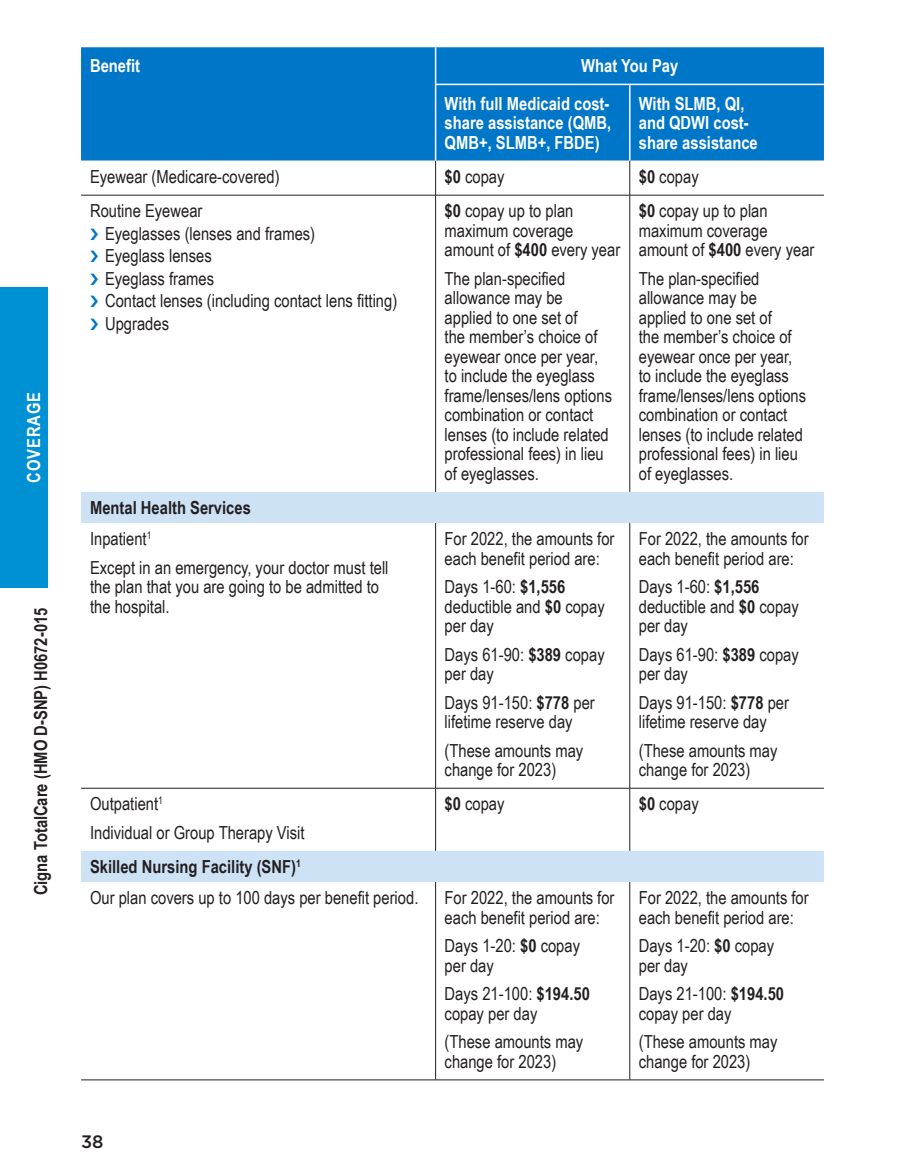
<style>
.page{position:relative;width:905px;height:1175px;background:#fff}
.page>*{position:absolute;margin:0;border:0;box-sizing:border-box;transform-origin:0 0}
.table_para{font:18px/19.5px "Arial Narrow";color:#231f20}
.table_col_h1_align_r{font:700 18px/19.5px "Arial Narrow";color:#fff;text-align:justify}
.table_row_h1{font:700 18px "Arial Narrow";color:#231f20}
.table_text{font:18px "Arial Narrow";color:#231f20}
.margin_plan_name{font:700 18px "Arial Narrow";color:#231f20}
.table_col_h1_align_c{font:700 18px "Arial Narrow";color:#fff}
.table_col_h1_align_r-2{font:700 18px "Arial Narrow";letter-spacing:.05em;color:#fff}
.t1{font:500 18px "Gotham";color:#231f20}
.s1{font-weight:700}
</style>
<div class="page">
<div style="left:0;top:287px;width:47px;height:300px;background:#0090d4"></div>
<div style="left:81px;top:47px;width:743px;height:113px;background:#0076c8"></div>
<svg style="left:81px;top:492px;width:743px;height:390px"></svg>
<hr style="left:81px;top:195px;width:354px;height:1px;background:#231f20">
<hr style="left:435px;top:160px;width:1px;height:35px;background:#231f20">
<hr style="left:435px;top:523px;width:1px;height:265px;background:#231f20">
<hr style="left:435px;top:788px;width:1px;height:63px;background:#231f20">
<hr style="left:435px;top:882px;width:1px;height:197px;background:#231f20">
<hr style="left:629px;top:160px;width:1px;height:35px;background:#231f20">
<hr style="left:629px;top:523px;width:1px;height:265px;background:#231f20">
<hr style="left:629px;top:788px;width:1px;height:63px;background:#231f20">
<hr style="left:629px;top:882px;width:1px;height:197px;background:#231f20">
<hr style="left:81px;top:788px;width:354px;height:1px;background:#231f20">
<hr style="left:435px;top:788px;width:194px;height:1px;background:#231f20">
<hr style="left:629px;top:788px;width:195px;height:1px;background:#231f20">
<hr style="left:81px;top:1079px;width:354px;height:1px;background:#231f20">
<hr style="left:435px;top:1079px;width:194px;height:1px;background:#231f20">
<hr style="left:629px;top:1079px;width:195px;height:1px;background:#231f20">
<hr style="left:435px;top:47px;width:1px;height:37px;background:#fff">
<hr style="left:435px;top:84px;width:194px;height:1px;background:#fff">
<hr style="left:629px;top:84px;width:195px;height:1px;background:#fff">
<hr style="left:629px;top:85px;width:1px;height:75px;background:#fff">
<hr style="left:435px;top:85px;width:1px;height:75px;background:#fff">
<hr style="left:435px;top:195px;width:194px;height:1px;background:#231f20">
<hr style="left:435px;top:195px;width:1px;height:297px;background:#231f20">
<hr style="left:629px;top:195px;width:195px;height:1px;background:#231f20">
<hr style="left:629px;top:195px;width:1px;height:297px;background:#231f20">
<p class="table_col_h1_align_r-2" style="left:20px;top:483px;width:92px;rotate:-90deg">COVERAGE</p>
<p class="margin_plan_name" style="left:27px;top:895px;width:289px;rotate:-90deg">Cigna TotalCare (HMO D-SNP) H0672-015</p>
<p class="table_col_h1_align_r" style="left:90px;top:55px;width:52px">Benefit</p>
<p class="table_col_h1_align_c" style="left:581px;top:52px;width:99px">What You Pay</p>
<p class="table_col_h1_align_r" style="left:444px;top:92px;width:168px">With full Medicaid cost&shy;share assistance (QMB, QMB+, SLMB+, FBDE)</p>
<p class="table_col_h1_align_r" style="left:638px;top:92px;width:120px;text-align:left">With SLMB, QI, and QDWI cost&shy;share assistance</p>
<p class="table_para" style="left:90px;top:166px;width:191px">Eyewear (Medicare-covered)</p>
<p class="table_para" style="left:444px;top:166px;width:61px"><span class="s1">$0</span> copay</p>
<p class="table_para" style="left:638px;top:166px;width:61px"><span class="s1">$0</span> copay</p>
<p class="table_text" style="left:90px;top:198px;width:114px">Routine Eyewear</p>
<p class="table_para" style="left:105px;top:223px;width:212px">Eyeglasses (lenses and frames)</p>
<p class="table_para" style="left:105px;top:245px;width:108px">Eyeglass lenses</p>
<p class="table_para" style="left:105px;top:268px;width:111px">Eyeglass frames</p>
<p class="table_para" style="left:105px;top:290px;width:294px">Contact lenses (including contact lens fitting)</p>
<p class="table_para" style="left:105px;top:313px;width:65px">Upgrades</p>
<p class="table_para" style="left:444px;top:200px;width:177px"><span class="s1">$0</span> copay up to plan maximum coverage amount of <span class="s1">$400</span> every year</p>
<p class="table_para" style="left:444px;top:268px;width:169px">The plan-specified allowance may be applied to one set of<br>the member’s choice of eyewear once per year, to include the eyeglass frame/lenses/lens options combination or contact lenses (to include related professional fees) in lieu of eyeglasses.</p>
<p class="table_para" style="left:638px;top:200px;width:177px"><span class="s1">$0</span> copay up to plan maximum coverage amount of <span class="s1">$400</span> every year</p>
<p class="table_para" style="left:638px;top:268px;width:169px">The plan-specified allowance may be applied to one set of<br>the member’s choice of eyewear once per year, to include the eyeglass frame/lenses/lens options combination or contact lenses (to include related professional fees) in lieu of eyeglasses.</p>
<p class="table_row_h1" style="left:90px;top:494px;width:162px">Mental Health Services</p>
<p class="table_para" style="left:90px;top:528px;width:63px">Inpatient<sup>1</sup></p>
<p class="table_para" style="left:90px;top:557px;width:300px">Except in an emergency, your doctor must tell the plan that you are going to be admitted to the hospital.</p>
<p class="table_para" style="left:90px;top:793px;width:74px">Outpatient<sup>1</sup></p>
<p class="table_text" style="left:90px;top:819px;width:216px">Individual or Group Therapy Visit</p>
<p class="table_para" style="left:444px;top:528px;width:171px">For 2022, the amounts for each benefit period are:</p>
<p class="table_para" style="left:444px;top:576px;width:162px">Days 1-60: <span class="s1">$1,556 </span>deductible and <span class="s1">$0</span> copay per day</p>
<p class="table_para" style="left:444px;top:644px;width:162px">Days 61-90: <span class="s1">$389</span> copay per day</p>
<p class="table_para" style="left:444px;top:692px;width:152px">Days 91-150: <span class="s1">$778</span> per lifetime reserve day</p>
<p class="table_para" style="left:444px;top:740px;width:140px">(These amounts may change for 2023)</p>
<p class="table_para" style="left:638px;top:528px;width:171px">For 2022, the amounts for each benefit period are:</p>
<p class="table_para" style="left:638px;top:576px;width:162px">Days 1-60: <span class="s1">$1,556 </span>deductible and <span class="s1">$0</span> copay per day</p>
<p class="table_para" style="left:638px;top:644px;width:162px">Days 61-90: <span class="s1">$389</span> copay per day</p>
<p class="table_para" style="left:638px;top:692px;width:152px">Days 91-150: <span class="s1">$778</span> per lifetime reserve day</p>
<p class="table_para" style="left:638px;top:740px;width:140px">(These amounts may change for 2023)</p>
<p class="table_para" style="left:444px;top:793px;width:61px"><span class="s1">$0</span> copay</p>
<p class="table_para" style="left:638px;top:793px;width:61px"><span class="s1">$0</span> copay</p>
<p class="table_row_h1" style="left:90px;top:853px;width:212px">Skilled Nursing Facility (SNF)<sup>1</sup></p>
<p class="table_para" style="left:90px;top:887px;width:330px">Our plan covers up to 100 days per benefit period.</p>
<p class="table_para" style="left:444px;top:887px;width:171px">For 2022, the amounts for each benefit period are:</p>
<p class="table_para" style="left:444px;top:935px;width:137px">Days 1-20: <span class="s1">$0</span> copay per day</p>
<p class="table_para" style="left:444px;top:983px;width:147px">Days 21-100: <span class="s1">$194.50 </span>copay per day</p>
<p class="table_para" style="left:444px;top:1031px;width:140px">(These amounts may change for 2023)</p>
<p class="table_para" style="left:638px;top:887px;width:171px">For 2022, the amounts for each benefit period are:</p>
<p class="table_para" style="left:638px;top:935px;width:137px">Days 1-20: <span class="s1">$0</span> copay per day</p>
<p class="table_para" style="left:638px;top:983px;width:147px">Days 21-100: <span class="s1">$194.50 </span>copay per day</p>
<p class="table_para" style="left:638px;top:1031px;width:140px">(These amounts may change for 2023)</p>
<p class="t1" style="left:81px;top:1129px;width:24px">38</p>
</div>
